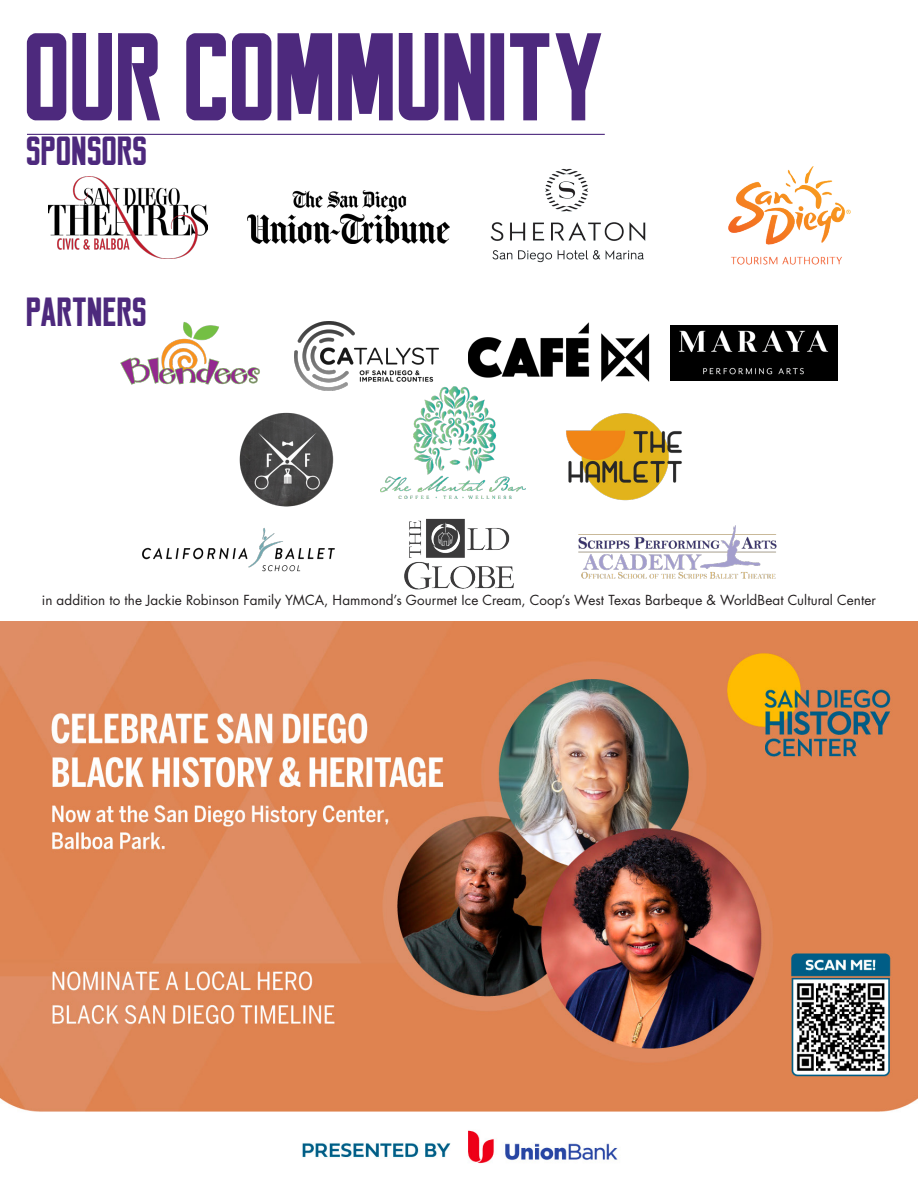
<style>
.page{position:relative;width:918px;height:1188px;background:#fff}
.page>*{position:absolute;margin:0;border:0;box-sizing:border-box;transform-origin:0 0}
.t1{font:700 124.5px "Reckoner";letter-spacing:-.015em;color:#4d297d}
.t2{font:700 40.5px "Reckoner";letter-spacing:-.005em;color:#4d297d}
.copy{font:13.5px "Futura Std";letter-spacing:.005em;color:#231f20}
</style>
<div class="page">
<hr style="left:27px;top:134px;width:578px;height:1px;background:#4d297d">
<img style="left:0;top:621px;width:918px;height:543px">
<img style="left:294px;top:322px;width:145px;height:69px">
<img style="left:120px;top:322px;width:140px;height:63px">
<img style="left:468px;top:322px;width:182px;height:60px">
<img style="left:578px;top:525px;width:199px;height:54px">
<img style="left:566px;top:413px;width:116px;height:88px">
<img style="left:380px;top:386px;width:146px;height:112px">
<img style="left:239px;top:412px;width:95px;height:95px">
<img style="left:142px;top:528px;width:193px;height:44px">
<img style="left:670px;top:325px;width:167px;height:56px">
<img style="left:404px;top:518px;width:110px;height:72px">
<img style="left:729px;top:167px;width:121px;height:98px">
<img style="left:490px;top:168px;width:156px;height:95px">
<img style="left:48px;top:176px;width:159px;height:83px">
<img style="left:247px;top:190px;width:202px;height:54px">
<p class="t1" style="left:27px;top:22px;width:583px">OUR COMMUNITY</p>
<p class="t2" style="left:27px;top:133px;width:123px">SPONSORS</p>
<p class="t2" style="left:27px;top:294px;width:123px">PARTNERS</p>
<p class="copy" style="left:42px;top:592px;width:836px">in addition to the Jackie Robinson Family YMCA, Hammond’s Gourmet Ice Cream, Coop’s West Texas Barbeque &amp; WorldBeat Cultural Center</p>
</div>
